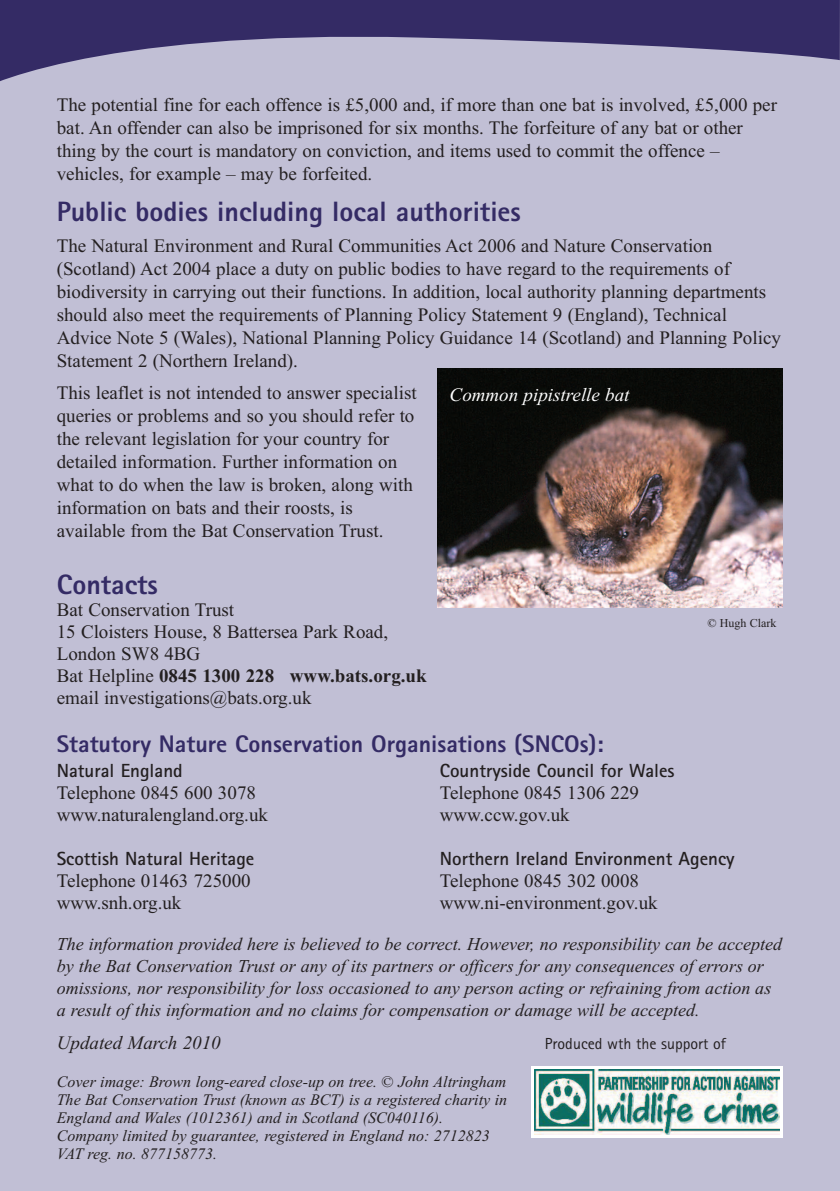
<style>
.page{position:relative;width:840px;height:1191px;background:#fff}
.page>*{position:absolute;margin:0;border:0;box-sizing:border-box;transform-origin:0 0}
.t1{font:800 28px "Rotis Sans Serif";color:#342b65}
.t2{font:800 24px "Rotis Sans Serif";color:#342b65}
.t3{font:19px/23px "Times New Roman";color:#231f20}
.t4{font:700 19px "Rotis Sans Serif";color:#231f20}
.t5{font:italic 19px "Times New Roman";color:#fff}
.t6{font:italic 19px "Times New Roman";color:#231f20}
.t7{font:italic 18px/22px "Times New Roman";color:#231f20}
.t8{font:italic 16px/18px "Times New Roman";color:#231f20}
.t9{font:16px "Rotis Sans Serif";color:#231f20}
.t10{font:12px "Times New Roman";color:#231f20}
.s1{font-weight:700}
</style>
<div class="page">
<div style="left:0;top:0;width:839px;height:1191px;background:#c1bfd5"></div>
<svg style="left:0;top:0;width:839px;height:81px;fill:#342b65"></svg>
<img style="left:437px;top:369px;width:345px;height:238px">
<svg style="left:531px;top:1066px;width:251px;height:71px;background:#fdfcfc"></svg>
<img style="left:534px;top:1069px;width:245px;height:65px">
<p class="t3" style="left:57px;top:93px;width:721px">The potential fine for each offence is £5,000 and, if more than one bat is involved, £5,000 per bat. An offender can also be imprisoned for six months. The forfeiture of any bat or other thing by the court is mandatory on conviction, and items used to commit the offence – vehicles, for example – may be forfeited.</p>
<h1 class="t1" style="left:57px;top:201px;width:465px">Public bodies including local authorities</h1>
<p class="t3" style="left:57px;top:234px;width:725px">The Natural Environment and Rural Communities Act 2006 and Nature Conservation (Scotland) Act 2004 place a duty on public bodies to have regard to the requirements of biodiversity in carrying out their functions. In addition, local authority planning departments should also meet the requirements of Planning Policy Statement 9 (England), Technical Advice Note 5 (Wales), National Planning Policy Guidance 14 (Scotland) and Planning Policy Statement 2 (Northern Ireland).</p>
<p class="t3" style="left:57px;top:381px;width:361px">This leaflet is not intended to answer specialist queries or problems and so you should refer to the relevant legislation for your country for detailed information. Further information on what to do when the law is broken, along with information on bats and their roosts, is available from the Bat Conservation Trust.</p>
<h1 class="t1" style="left:57px;top:574px;width:103px">Contacts</h1>
<p class="t3" style="left:57px;top:598px;width:371px;line-height:22px">Bat Conservation Trust<br>15 Cloisters House, 8 Battersea Park Road,<br>London SW8 4BG<br>Bat Helpline <span class="s1">0845 1300 228 www.bats.org.uk </span>email investigations@bats.org.uk</p>
<p class="t2" style="left:57px;top:735px;width:548px">Statutory Nature Conservation Organisations (SNCOs):</p>
<p class="t5" style="left:449px;top:383px;width:181px">Common pipistrelle bat</p>
<p class="t10" style="left:707px;top:616px;width:71px">© Hugh Clark</p>
<p class="t4" style="left:57px;top:764px;width:127px">Natural England</p>
<p class="t3" style="left:57px;top:782px;width:213px;line-height:22px">Telephone 0845 600 3078 www.naturalengland.org.uk</p>
<p class="t4" style="left:57px;top:852px;width:199px">Scottish Natural Heritage</p>
<p class="t3" style="left:57px;top:870px;width:195px;line-height:22px">Telephone 01463 725000 www.snh.org.uk</p>
<p class="t4" style="left:439px;top:764px;width:236px">Countryside Council for Wales</p>
<p class="t3" style="left:439px;top:782px;width:201px;line-height:22px">Telephone 0845 1306 229 www.ccw.gov.uk</p>
<p class="t4" style="left:439px;top:852px;width:296px">Northern Ireland Environment Agency</p>
<p class="t3" style="left:439px;top:870px;width:219px;line-height:22px">Telephone 0845 302 0008 www.ni-environment.gov.uk</p>
<p class="t7" style="left:57px;top:932px;width:726px">The information provided here is believed to be correct. However, no responsibility can be accepted by the Bat Conservation Trust or any of its partners or officers for any consequences of errors or omissions, nor responsibility for loss occasioned to any person acting or refraining from action as a result of this information and no claims for compensation or damage will be accepted.</p>
<p class="t6" style="left:57px;top:1031px;width:165px">Updated March 2010</p>
<p class="t8" style="left:57px;top:1072px;width:451px">Cover image: Brown long-eared close-up on tree. © John Altringham The Bat Conservation Trust (known as BCT) is a registered charity in England and Wales (1012361) and in Scotland (SC040116).<br>Company limited by guarantee, registered in England no: 2712823<br>VAT reg. no. 877158773.</p>
<p class="t9" style="left:544px;top:1037px;width:182px">Produced wth the support of</p>
</div>
